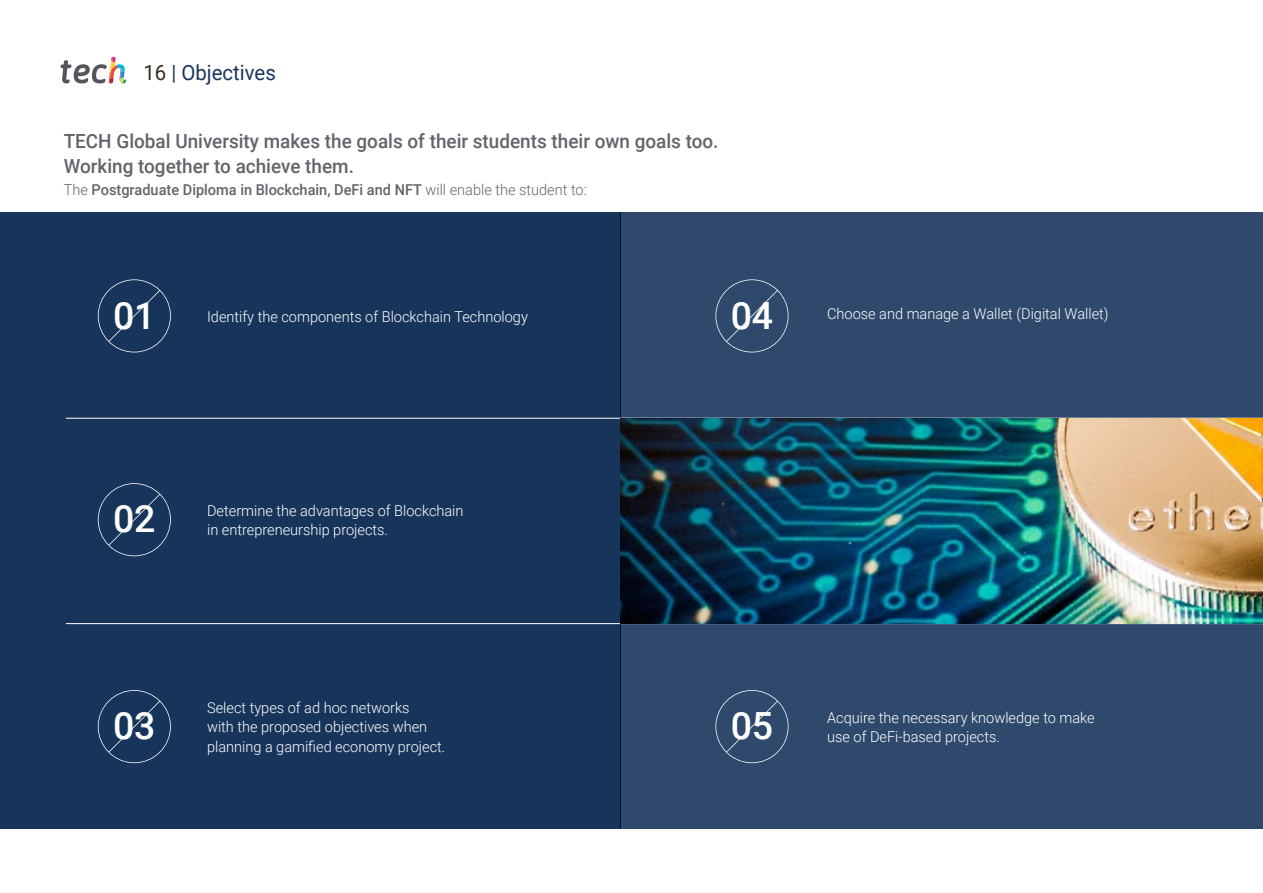
<style>
.page{position:relative;width:1263px;height:893px;background:#fff}
.page>*{position:absolute;margin:0;border:0;box-sizing:border-box;transform-origin:0 0}
.t1{font:500 37.5px "Roboto";color:#fff}
.t2{font:21px "Roboto";color:#1a355c}
.t3{font:500 19.5px/25.5px "Roboto";color:#61646a}
.t4{font:300 15px/19.5px "Roboto";color:#fff}
.t5{font:500 15px "Roboto";color:#61646a}
.s1{color:#312e20}
.s2{font-weight:300}
</style>
<div class="page">
<div style="left:0;top:213px;width:621px;height:616px;background:#17355b"></div>
<div style="left:621px;top:213px;width:642px;height:616px;background:#2e496b"></div>
<svg style="left:98px;top:279px;width:73px;height:73px"></svg>
<svg style="left:98px;top:690px;width:73px;height:73px"></svg>
<svg style="left:98px;top:483px;width:73px;height:73px"></svg>
<svg style="left:715px;top:279px;width:73px;height:73px"></svg>
<svg style="left:715px;top:690px;width:73px;height:73px"></svg>
<hr style="left:66px;top:418px;width:1197px;height:1px;background:#fff">
<hr style="left:66px;top:623px;width:1197px;height:1px;background:#fff">
<svg style="left:61px;top:57px;width:65px;height:27px"></svg>
<img style="left:621px;top:418px;width:642px;height:205px">
<h2 class="t2" style="left:144px;top:57px;width:134px"><span class="s1">16</span> | Objectives</h2>
<h3 class="t3" style="left:64px;top:127px;width:656px">TECH Global University makes the goals of their students their own goals too.<br>Working together to achieve them.</h3>
<p class="t5" style="left:64px;top:179px;width:524px"><span class="s2">The</span> Postgraduate Diploma in Blockchain, DeFi and NFT <span class="s2">will enable the student to:</span></p>
<h1 class="t1" style="left:113px;top:289px;width:44px">01</h1>
<p class="t4" style="left:207px;top:306px;width:322px">Identify the components of Blockchain Technology</p>
<h1 class="t1" style="left:731px;top:289px;width:44px">04</h1>
<p class="t4" style="left:827px;top:304px;width:283px">Choose and manage a Wallet (Digital Wallet)</p>
<h1 class="t1" style="left:113px;top:493px;width:44px">02</h1>
<p class="t4" style="left:207px;top:500px;width:258px">Determine the advantages of Blockchain</p>
<p class="t4" style="left:207px;top:519px;width:182px">in entrepreneurship projects.</p>
<h1 class="t1" style="left:113px;top:700px;width:44px">03</h1>
<p class="t4" style="left:207px;top:697px;width:240px">Select types of ad hoc networks<br>with the proposed objectives when planning a gamified economy project.</p>
<h1 class="t1" style="left:731px;top:700px;width:44px">05</h1>
<p class="t4" style="left:827px;top:707px;width:269px">Acquire the necessary knowledge to make use of DeFi-based projects.</p>
</div>
